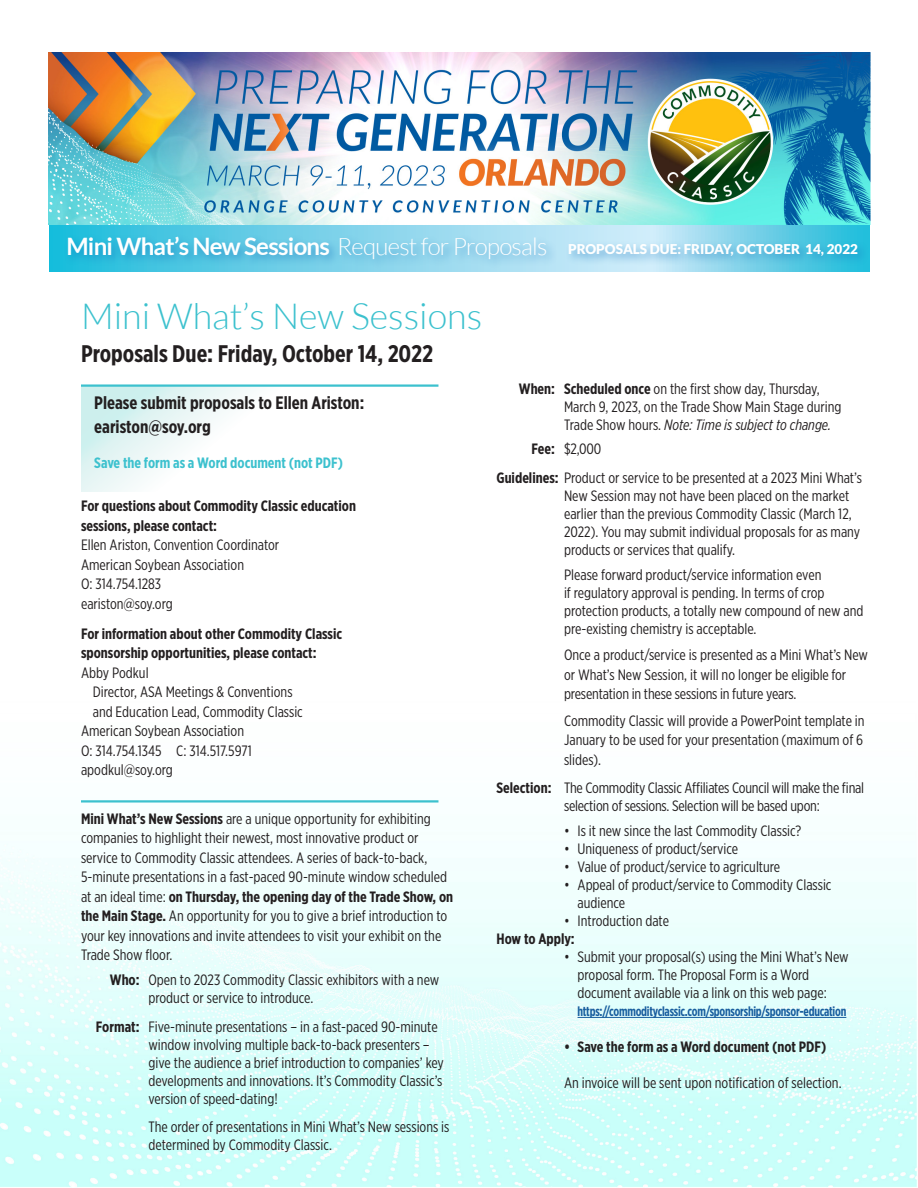
<style>
.page{position:relative;width:918px;height:1188px;background:#fff}
.page>*{position:absolute;margin:0;border:0;box-sizing:border-box;transform-origin:0 0}
._30pt_Tungsten_med_o{font:300 36px "Lato";color:#3cc1ce}
._14_15_GXN_book{font:700 24px "Lato";letter-spacing:-.03em;color:#fff}
._30pt_Tungsten_med_o-2{font:700 24px "Gotham X Narrow";color:#231f20}
.t1{font:700 18px/24px "Gotham X Narrow";color:#231f20}
._10_13_GXN_book{font:15px/18px "Gotham X Narrow";color:#231f20}
._10_13_GXN_book-2{font:700 15px "Gotham X Narrow";color:#231f20}
.t2{font:700 15px "Gotham X Narrow";color:#3cc1ce}
.t3{font:700 13.5px "Gotham X Narrow";letter-spacing:-.02em;color:#175d9e;scale:.9 1}
._14_15_GXN_book-2{font:900 13.5px "Lato";color:#fff}
.s1{font-weight:300}
.s2{font-weight:700}
.s3{font-style:italic}
</style>
<div class="page">
<svg style="left:81px;top:386px;width:358px;height:105px"></svg>
<img style="left:0;top:800px;width:917px;height:387px">
<svg style="left:49px;top:225px;width:821px;height:47px;background:#7bd3ea"></svg>
<img style="left:49px;top:53px;width:821px;height:172px">
<div style="left:566px;top:241px;width:304px;height:27px;background:#0f6eb8;opacity:.5"></div>
<div style="left:64px;top:234px;width:494px;height:37px;background:#0f6eb8;opacity:.5"></div>
<hr style="left:578px;top:1017px;width:268px;height:1px;background:#175d9e">
<hr style="left:81px;top:384px;width:357px;height:3px;background:#3cc1ce">
<hr style="left:81px;top:800px;width:357px;height:3px;background:#3cc1ce">
<p class="_14_15_GXN_book" style="left:66px;top:232px;width:483px">Mini What’s New Sessions <span class="s1">Request for Proposals</span></p>
<p class="_14_15_GXN_book-2" style="left:568px;top:241px;width:291px">PROPOSALS DUE: FRIDAY, OCTOBER 14, 2022</p>
<p class="_30pt_Tungsten_med_o" style="left:81px;top:297px;width:403px">Mini What’s New Sessions</p>
<p class="_30pt_Tungsten_med_o-2" style="left:81px;top:339px;width:354px">Proposals Due: Friday, October 14, 2022</p>
<p class="t1" style="left:94px;top:390px;width:271px">Please submit proposals to Ellen Ariston: eariston@soy.org</p>
<p class="t2" style="left:94px;top:453px;width:250px">Save the form as a Word document (not PDF)</p>
<p class="_10_13_GXN_book" style="left:81px;top:496px;width:277px;line-height:19.5px"><span class="s2">For questions about Commodity Classic education sessions, please contact:<br></span>Ellen Ariston, Convention Coordinator<br>American Soybean Association<br>O: 314.754.1283<br>eariston@soy.org</p>
<p class="_10_13_GXN_book-2" style="left:81px;top:624px;width:263px">For information about other Commodity Classic</p>
<p class="_10_13_GXN_book-2" style="left:81px;top:644px;width:237px">sponsorship opportunities, please contact:</p>
<p class="_10_13_GXN_book" style="left:81px;top:663px;width:69px">Abby Podkul</p>
<p class="_10_13_GXN_book" style="left:93px;top:683px;width:201px">Director, ASA Meetings &amp; Conventions</p>
<p class="_10_13_GXN_book" style="left:93px;top:702px;width:212px">and Education Lead, Commodity Classic</p>
<p class="_10_13_GXN_book" style="left:81px;top:722px;width:165px">American Soybean Association</p>
<p class="_10_13_GXN_book" style="left:81px;top:741px;width:172px">O: 314.754.1345 C: 314.517.5971</p>
<p class="_10_13_GXN_book" style="left:81px;top:761px;width:93px">apodkul@soy.org</p>
<p class="_10_13_GXN_book" style="left:81px;top:808px;width:374px;line-height:19.5px"><span class="s2">Mini What’s New Sessions</span> are a unique opportunity for exhibiting companies to highlight their newest, most innovative product or service to Commodity Classic attendees. A series of back-to-back, 5-minute presentations in a fast-paced 90-minute window scheduled at an ideal time: <span class="s2">on Thursday, the opening day of the Trade Show, on the Main Stage.</span> An opportunity for you to give a brief introduction to your key innovations and invite attendees to visit your exhibit on the Trade Show floor.</p>
<p class="_10_13_GXN_book" style="left:148px;top:970px;width:292px;text-indent:-39px"><span class="s2">Who:</span> Open to 2023 Commodity Classic exhibitors with a new product or service to introduce.</p>
<p class="_10_13_GXN_book" style="left:148px;top:1017px;width:297px;text-indent:-53px"><span class="s2">Format:</span> Five-minute presentations – in a fast-paced 90-minute window involving multiple back-to-back presenters – give the audience a brief introduction to companies’ key developments and innovations. It’s Commodity Classic’s version of speed-dating!</p>
<p class="_10_13_GXN_book" style="left:148px;top:1118px;width:302px">The order of presentations in Mini What’s New sessions is determined by Commodity Classic.</p>
<p class="_10_13_GXN_book" style="left:564px;top:379px;width:279px;text-indent:-45px"><span class="s2">When: Scheduled once</span> on the first show day, Thursday,<br>March 9, 2023, on the Trade Show Main Stage during<br>Trade Show hours. <span class="s3">Note: Time is subject to change.</span></p>
<p class="_10_13_GXN_book" style="left:532px;top:440px;width:71px"><span class="s2">Fee:</span> $2,000</p>
<p class="_10_13_GXN_book" style="left:564px;top:469px;width:299px;text-indent:-68px"><span class="s2">Guidelines:</span> Product or service to be presented at a 2023 Mini What’s New Session may not have been placed on the market earlier than the previous Commodity Classic (March 12, 2022). You may submit individual proposals for as many products or services that qualify.</p>
<p class="_10_13_GXN_book" style="left:564px;top:566px;width:301px">Please forward product/service information even<br>if regulatory approval is pending. In terms of crop protection products, a totally new compound of new and pre-existing chemistry is acceptable.</p>
<p class="_10_13_GXN_book" style="left:564px;top:645px;width:305px;line-height:19.5px">Once a product/service is presented as a Mini What’s New or What’s New Session, it will no longer be eligible for presentation in these sessions in future years.</p>
<p class="_10_13_GXN_book" style="left:564px;top:710px;width:302px;line-height:19.5px;text-align:justify">Commodity Classic will provide a PowerPoint template in January to be used for your presentation (maximum of 6 slides).</p>
<p class="_10_13_GXN_book" style="left:564px;top:779px;width:302px;text-indent:-68px"><span class="s2">Selection:</span> The Commodity Classic Affiliates Council will make the final selection of sessions. Selection will be based upon:</p>
<p class="_10_13_GXN_book" style="left:564px;top:822px;width:239px">• Is it new since the last Commodity Classic?</p>
<p class="_10_13_GXN_book" style="left:564px;top:840px;width:176px">• Uniqueness of product/service</p>
<p class="_10_13_GXN_book" style="left:564px;top:858px;width:218px">• Value of product/service to agriculture</p>
<p class="_10_13_GXN_book" style="left:578px;top:876px;width:256px;text-indent:-14px">• Appeal of product/service to Commodity Classic audience</p>
<p class="_10_13_GXN_book" style="left:564px;top:912px;width:106px">• Introduction date</p>
<p class="_10_13_GXN_book-2" style="left:497px;top:930px;width:80px">How to Apply:</p>
<p class="_10_13_GXN_book" style="left:578px;top:948px;width:273px;text-indent:-14px">• Submit your proposal(s) using the Mini What’s New proposal form. The Proposal Form is a Word document available via a link on this web page:</p>
<p class="t3" style="left:578px;top:1003px;width:300px">https://commodityclassic.com/sponsorship/sponsor-education</p>
<p class="_10_13_GXN_book-2" style="left:564px;top:1038px;width:264px">• Save the form as a Word document (not PDF)</p>
<p class="_10_13_GXN_book" style="left:564px;top:1074px;width:279px">An invoice will be sent upon notification of selection.</p>
</div>
